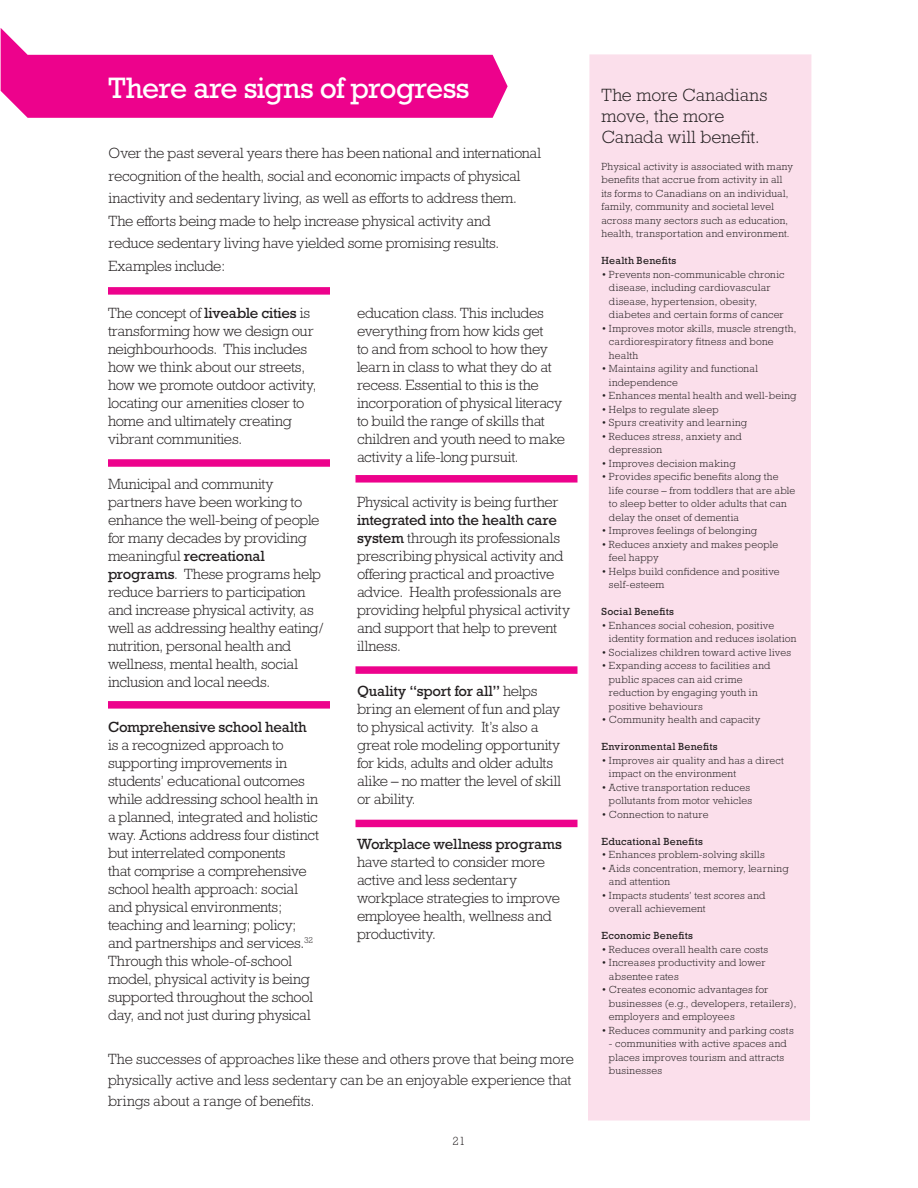
<style>
.page{position:relative;width:918px;height:1188px;background:#fff}
.page>*{position:absolute;margin:0;border:0;box-sizing:border-box;transform-origin:0 0}
.t1{font:30px "Rockwell";letter-spacing:-.025em;color:#fff}
.t2{font:300 18px/21px "Rockwell";color:#231f20}
.t3{font:300 15px/18px "Rockwell";letter-spacing:-.02em;color:#231f20}
.t4{font:300 12px "Rockwell";color:#231f20}
.t5{font:300 10.5px/13.5px "Rockwell";letter-spacing:.02em;color:#231f20}
.t6{font:10.5px "Rockwell";letter-spacing:.025em;color:#231f20}
.s1{font-weight:400}
</style>
<div class="page">
<div style="left:588px;top:54px;width:223px;height:1066px;background:#fbdfeb"></div>
<div style="left:108px;top:287px;width:222px;height:8px;background:#ed028c"></div>
<div style="left:356px;top:475px;width:222px;height:8px;background:#ed028c"></div>
<div style="left:356px;top:666px;width:222px;height:8px;background:#ed028c"></div>
<div style="left:356px;top:820px;width:222px;height:7px;background:#ed028c"></div>
<div style="left:108px;top:459px;width:222px;height:8px;background:#ed028c"></div>
<div style="left:108px;top:701px;width:222px;height:8px;background:#ed028c"></div>
<svg style="left:1px;top:28px;width:507px;height:90px;fill:#ed028c"></svg>
<p class="t1" style="left:109px;top:71px;width:363px">There are signs of progress</p>
<p class="t3" style="left:109px;top:142px;width:434px;line-height:22.5px">Over the past several years there has been national and international recognition of the health, social and economic impacts of physical inactivity and sedentary living, as well as efforts to address them.<br>The efforts being made to help increase physical activity and<br>reduce sedentary living have yielded some promising results.<br>Examples include:</p>
<p class="t3" style="left:108px;top:304px;width:210px">The concept of <span class="s1">liveable cities</span> is transforming how we design our neighbourhoods. This includes how we think about our streets, how we promote outdoor activity, locating our amenities closer to home and ultimately creating vibrant communities.</p>
<p class="t3" style="left:108px;top:475px;width:217px">Municipal and community partners have been working to enhance the well-being of people for many decades by providing meaningful <span class="s1">recreational programs</span>. These programs help reduce barriers to participation and increase physical activity, as well as addressing healthy eating/ nutrition, personal health and wellness, mental health, social inclusion and local needs.</p>
<p class="t3" style="left:108px;top:718px;width:212px"><span class="s1">Comprehensive school health </span>is a recognized approach to supporting improvements in students’ educational outcomes while addressing school health in a planned, integrated and holistic way. Actions address four distinct but interrelated components<br>that comprise a comprehensive school health approach: social and physical environments; teaching and learning; policy; and partnerships and services.<sup>32<br></sup>Through this whole-of-school model, physical activity is being supported throughout the school day, and not just during physical</p>
<p class="t3" style="left:357px;top:304px;width:210px">education class. This includes everything from how kids get<br>to and from school to how they learn in class to what they do at recess. Essential to this is the incorporation of physical literacy to build the range of skills that children and youth need to make activity a life-long pursuit.</p>
<p class="t3" style="left:357px;top:493px;width:214px">Physical activity is being further <span class="s1">integrated into the health care system</span> through its professionals prescribing physical activity and offering practical and proactive advice. Health professionals are providing helpful physical activity and support that help to prevent illness.</p>
<p class="t3" style="left:357px;top:682px;width:206px"><span class="s1">Quality “sport for all”</span> helps bring an element of fun and play to physical activity. It’s also a great role modeling opportunity for kids, adults and older adults alike – no matter the level of skill or ability.</p>
<p class="t3" style="left:357px;top:835px;width:207px"><span class="s1">Workplace wellness programs </span>have started to consider more active and less sedentary workplace strategies to improve employee health, wellness and productivity.</p>
<p class="t3" style="left:108px;top:1048px;width:467px;line-height:21px">The successes of approaches like these and others prove that being more physically active and less sedentary can be an enjoyable experience that brings about a range of benefits.</p>
<p class="t4" style="left:453px;top:1135px;width:14px">21</p>
<p class="t2" style="left:602px;top:84px;width:167px">The more Canadians move, the more<br>Canada will benefit.</p>
<p class="t5" style="left:602px;top:160px;width:193px">Physical activity is associated with many benefits that accrue from activity in all its forms to Canadians on an individual, family, community and societal level across many sectors such as education, health, transportation and environment.</p>
<p class="t6" style="left:602px;top:255px;width:76px">Health Benefits</p>
<p class="t5" style="left:609px;top:268px;width:177px;text-indent:-7px">• Prevents non-communicable chronic disease, including cardiovascular disease, hypertension, obesity, diabetes and certain forms of cancer</p>
<p class="t5" style="left:609px;top:322px;width:189px;text-indent:-7px">• Improves motor skills, muscle strength, cardiorespiratory fitness and bone health</p>
<p class="t5" style="left:609px;top:362px;width:150px;text-indent:-7px">• Maintains agility and functional independence</p>
<p class="t5" style="left:602px;top:389px;width:197px">• Enhances mental health and well-being</p>
<p class="t5" style="left:602px;top:403px;width:119px">• Helps to regulate sleep</p>
<p class="t5" style="left:602px;top:416px;width:147px">• Spurs creativity and learning</p>
<p class="t5" style="left:609px;top:430px;width:134px;text-indent:-7px">• Reduces stress, anxiety and depression</p>
<p class="t5" style="left:602px;top:457px;width:136px">• Improves decision making</p>
<p class="t5" style="left:609px;top:470px;width:188px;text-indent:-7px">• Provides specific benefits along the life course – from toddlers that are able to sleep better to older adults that can delay the onset of dementia</p>
<p class="t5" style="left:602px;top:524px;width:157px">• Improves feelings of belonging</p>
<p class="t5" style="left:609px;top:538px;width:171px;text-indent:-7px">• Reduces anxiety and makes people feel happy</p>
<p class="t5" style="left:609px;top:565px;width:172px;text-indent:-7px">• Helps build confidence and positive self-esteem</p>
<p class="t6" style="left:602px;top:606px;width:74px">Social Benefits</p>
<p class="t5" style="left:609px;top:619px;width:189px;text-indent:-7px">• Enhances social cohesion, positive identity formation and reduces isolation</p>
<p class="t5" style="left:602px;top:646px;width:191px">• Socializes children toward active lives</p>
<p class="t5" style="left:609px;top:659px;width:163px;text-indent:-7px">• Expanding access to facilities and public spaces can aid crime reduction by engaging youth in positive behaviours</p>
<p class="t5" style="left:602px;top:713px;width:160px">• Community health and capacity</p>
<p class="t6" style="left:602px;top:741px;width:118px">Environmental Benefits</p>
<p class="t5" style="left:609px;top:754px;width:177px;text-indent:-7px">• Improves air quality and has a direct impact on the environment</p>
<p class="t5" style="left:602px;top:781px;width:152px;text-align:right">• Active transportation reduces pollutants from motor vehicles</p>
<p class="t5" style="left:602px;top:808px;width:109px">• Connection to nature</p>
<p class="t6" style="left:602px;top:835px;width:103px">Educational Benefits</p>
<p class="t5" style="left:602px;top:848px;width:165px">• Enhances problem-solving skills</p>
<p class="t5" style="left:609px;top:862px;width:181px;text-indent:-7px">• Aids concentration, memory, learning and attention</p>
<p class="t5" style="left:609px;top:889px;width:158px;text-indent:-7px">• Impacts students’ test scores and overall achievement</p>
<p class="t6" style="left:602px;top:930px;width:93px">Economic Benefits</p>
<p class="t5" style="left:602px;top:943px;width:168px">• Reduces overall health care costs</p>
<p class="t5" style="left:609px;top:956px;width:158px;text-indent:-7px">• Increases productivity and lower absentee rates</p>
<p class="t5" style="left:609px;top:983px;width:189px;text-indent:-7px">• Creates economic advantages for businesses (e.g., developers, retailers), employers and employees</p>
<p class="t5" style="left:602px;top:1024px;width:194px">• Reduces community and parking costs</p>
<p class="t5" style="left:609px;top:1037px;width:179px">- communities with active spaces and places improves tourism and attracts businesses</p>
</div>
